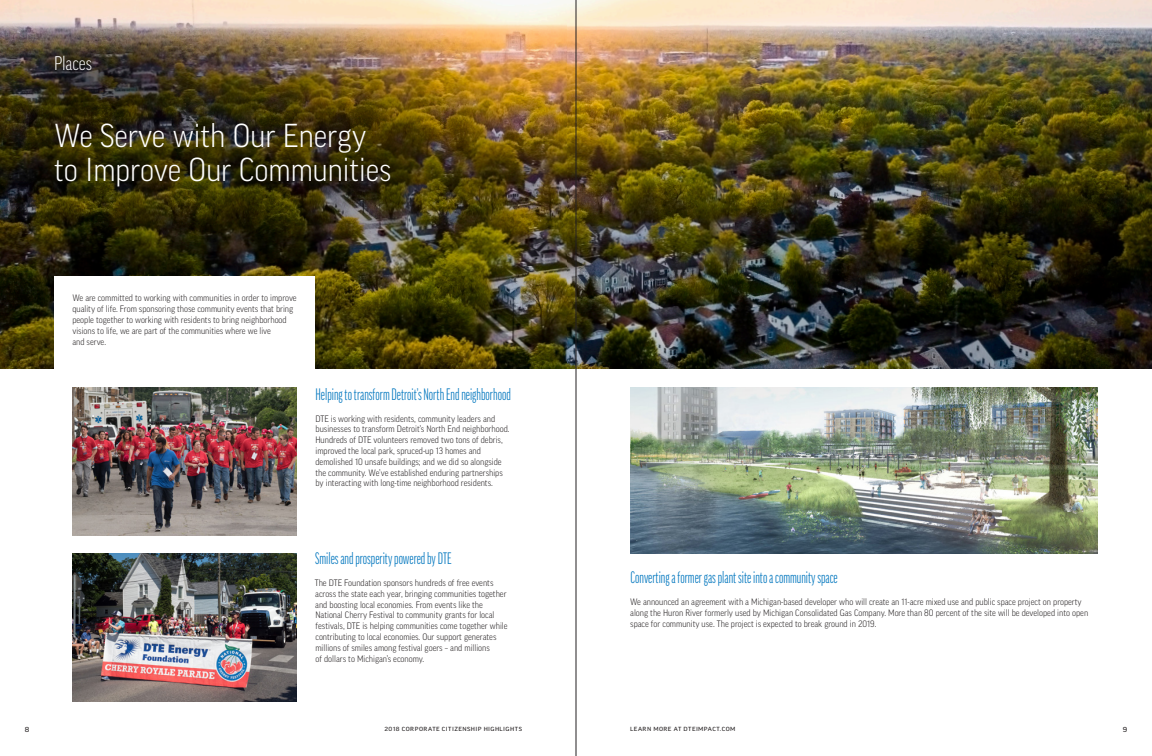
<style>
.page{position:relative;width:1152px;height:756px;background:#fff}
.page>*{position:absolute;margin:0;border:0;box-sizing:border-box;transform-origin:0 0}
.NEW_Headline{font:300 32px/34.5px "Good Pro Narr";color:#fff}
.t1{font:300 condensed 19px "Good Pro";letter-spacing:-.005em;color:#fff}
.t2{font:16px "Good Pro Comp";color:#0076be}
.NEW_Body_Copy{font:300 9px/10.8px "Good Pro Narr";color:#231f20}
.t3{font:7px "Good Pro Wide News";color:#231f20}
.t4{font:5.8px "Good Pro Wide News";letter-spacing:.075em;color:#231f20}
</style>
<div class="page">
<img style="left:0;top:0;width:567px;height:369px">
<img style="left:72px;top:387px;width:225px;height:149px">
<img style="left:72px;top:554px;width:225px;height:148px">
<div style="left:54px;top:276px;width:261px;height:111px;background:#fff"></div>
<img style="left:630px;top:387px;width:468px;height:167px">
<img style="left:567px;top:0;width:585px;height:369px">
<hr style="left:576px;top:0;width:1px;height:756px;background:#231f20">
<p class="t1" style="left:54px;top:52px;width:40px">Places</p>
<p class="NEW_Headline" style="left:54px;top:118px;width:339px">We Serve with Our Energy to Improve Our Communities</p>
<p class="NEW_Body_Copy" style="left:72px;top:293px;width:226px">We are committed to working with communities in order to improve quality of life. From sponsoring those community events that bring people together to working with residents to bring neighborhood visions to life, we are part of the communities where we live<br>and serve.</p>
<p class="t2" style="left:315px;top:385px;width:197px">Helping to transform Detroit’s North End neighborhood</p>
<p class="NEW_Body_Copy" style="left:315px;top:413px;width:196px">DTE is working with residents, community leaders and businesses to transform Detroit’s North End neighborhood.<br>Hundreds of DTE volunteers removed two tons of debris, improved the local park, spruced-up 13 homes and demolished 10 unsafe buildings; and we did so alongside the community. We’ve established enduring partnerships by interacting with long-time neighborhood residents.</p>
<p class="t2" style="left:315px;top:550px;width:138px">Smiles and prosperity powered by DTE</p>
<p class="NEW_Body_Copy" style="left:315px;top:577px;width:194px">The DTE Foundation sponsors hundreds of free events across the state each year, bringing communities together and boosting local economies. From events like the National Cherry Festival to community grants for local festivals, DTE is helping communities come together while contributing to local economies. Our support generates millions of smiles among festival goers – and millions<br>of dollars to Michigan’s economy.</p>
<p class="t2" style="left:631px;top:569px;width:209px">Converting a former gas plant site into a community space</p>
<p class="NEW_Body_Copy" style="left:630px;top:596px;width:460px">We announced an agreement with a Michigan-based developer who will create an 11-acre mixed use and public space project on property along the Huron River formerly used by Michigan Consolidated Gas Company. More than 80 percent of the site will be developed into open space for community use. The project is expected to break ground in 2019.</p>
<p class="t3" style="left:25px;top:725px;width:6px">8</p>
<p class="t4" style="left:385px;top:726px;width:139px">2018 CORPORATE CITIZENSHIP HIGHLIGHTS</p>
<p class="t4" style="left:630px;top:726px;width:107px">LEARN MORE AT DTEIMPACT.COM</p>
<p class="t3" style="left:1123px;top:725px;width:6px">9</p>
</div>
